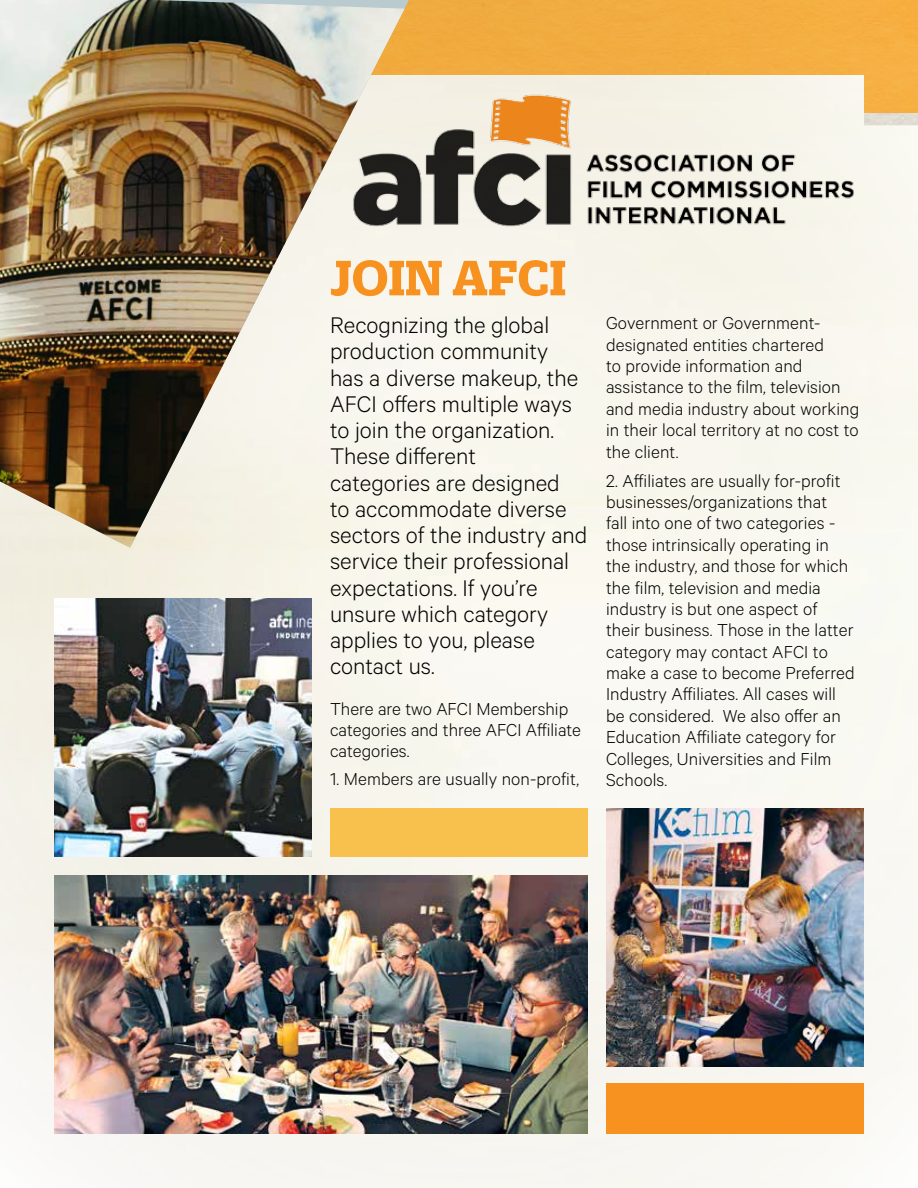
<style>
.page{position:relative;width:918px;height:1188px;background:#fff}
.page>*{position:absolute;margin:0;border:0;box-sizing:border-box;transform-origin:0 0}
.t1{font:700 54px "Zizou Slab";color:#f79221}
.t2{font:300 25.5px/26.2px "Calibre";color:#000}
.t3{font:300 19.5px/21.3px "Calibre";letter-spacing:.005em;color:#000}
</style>
<div class="page">
<img style="left:0;top:125px;width:918px;height:1063px">
<img style="left:439px;top:0;width:479px;height:125px">
<img style="left:54px;top:876px;width:534px;height:258px">
<div style="left:606px;top:1083px;width:258px;height:51px;background:#f79221"></div>
<div style="left:330px;top:808px;width:258px;height:49px;background:#f8c14e"></div>
<img style="left:54px;top:599px;width:258px;height:258px">
<img style="left:606px;top:808px;width:258px;height:258px">
<img style="left:0;top:0;width:439px;height:548px">
<h1 class="t1" style="left:330px;top:241px;width:238px">JOIN AFCI</h1>
<p class="t2" style="left:330px;top:311px;width:259px">Recognizing the global production community has a diverse makeup, the<br>AFCI offers multiple ways to join the organization.<br>These different<br>categories are designed<br>to accommodate diverse sectors of the industry and service their professional expectations. If you’re unsure which category applies to you, please contact us.</p>
<p class="t3" style="left:330px;top:698px;width:253px">There are two AFCI Membership categories and three AFCI Affiliate categories.</p>
<p class="t3" style="left:330px;top:767px;width:251px">1. Members are usually non-profit,</p>
<p class="t3" style="left:606px;top:312px;width:255px">Government or Government&shy;designated entities chartered<br>to provide information and assistance to the film, television and media industry about working in their local territory at no cost to the client.</p>
<p class="t3" style="left:606px;top:469px;width:250px">2. Affiliates are usually for-profit businesses/organizations that<br>fall into one of two categories - those intrinsically operating in the industry, and those for which the film, television and media industry is but one aspect of their business. Those in the latter category may contact AFCI to make a case to become Preferred<br>Industry Affiliates. All cases will be considered. We also offer an<br>Education Affiliate category for<br>Colleges, Universities and Film<br>Schools.</p>
</div>
